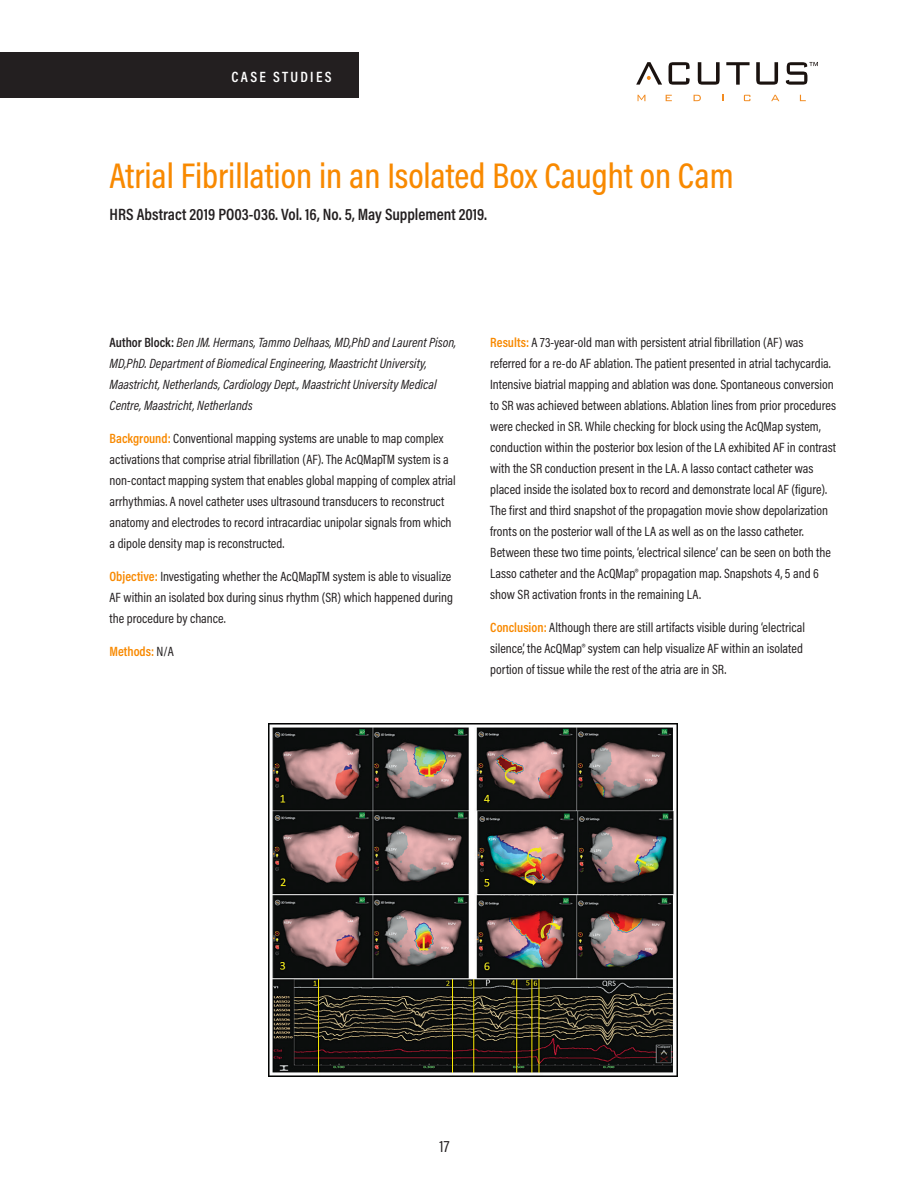
<style>
.page{position:relative;width:918px;height:1188px;background:#fff}
.page>*{position:absolute;margin:0;border:0;box-sizing:border-box;transform-origin:0 0}
.t1{font:500 36px "Acumin Pro Cond";color:#f88900}
.PUBLICATION{font:600 16.5px "Acumin Pro Cond";color:#231f20}
.t2{font:16.5px "Acumin Pro Cond";color:#231f20}
.t3{font:600 15px "Acumin Pro Cond";letter-spacing:.15em;color:#fff}
.TEXT{font:13.5px/21px "Acumin Pro Cond";color:#231f20}
.AUTHORS{font:italic 13.5px/21px "Acumin Pro Cond";color:#231f20}
.TEXT-2{font:600 13.5px "Acumin Pro Cond";color:#f88900}
.s1{font-weight:600;font-style:normal}
.s2{font-weight:600;color:#f88900}
.s3{font-weight:400;color:#231f20}
</style>
<div class="page">
<svg style="left:638px;top:95px;width:7px;height:6px"></svg>
<svg style="left:666px;top:95px;width:6px;height:6px"></svg>
<svg style="left:694px;top:95px;width:7px;height:6px"></svg>
<svg style="left:744px;top:95px;width:6px;height:6px"></svg>
<svg style="left:771px;top:95px;width:8px;height:6px"></svg>
<svg style="left:800px;top:95px;width:6px;height:6px"></svg>
<svg style="left:669px;top:62px;width:21px;height:23px"></svg>
<svg style="left:698px;top:62px;width:22px;height:23px"></svg>
<svg style="left:726px;top:62px;width:24px;height:23px"></svg>
<svg style="left:756px;top:62px;width:22px;height:23px"></svg>
<svg style="left:636px;top:62px;width:26px;height:23px"></svg>
<svg style="left:786px;top:62px;width:32px;height:23px"></svg>
<div style="left:0;top:53px;width:359px;height:45px;background:#231f20"></div>
<img style="left:268px;top:724px;width:410px;height:353px">
<p class="t3" style="left:231px;top:67px;width:102px">CASE STUDIES</p>
<p class="t1" style="left:110px;top:153px;width:626px">Atrial Fibrillation in an Isolated Box Caught on Cam</p>
<p class="PUBLICATION" style="left:110px;top:203px;width:379px">HRS Abstract 2019 PO03-036. Vol. 16, No. 5, May Supplement 2019.</p>
<p class="AUTHORS" style="left:110px;top:332px;width:348px"><span class="s1">Author Block:</span> Ben JM. Hermans, Tammo Delhaas, MD,PhD and Laurent Pison, MD,PhD. Department of Biomedical Engineering, Maastricht University, Maastricht, Netherlands, Cardiology Dept., Maastricht University Medical Centre, Maastricht, Netherlands</p>
<p class="TEXT" style="left:110px;top:428px;width:348px"><span class="s2">Background:</span> Conventional mapping systems are unable to map complex activations that comprise atrial fibrillation (AF). The AcQMapTM system is a non-contact mapping system that enables global mapping of complex atrial arrhythmias. A novel catheter uses ultrasound transducers to reconstruct anatomy and electrodes to record intracardiac unipolar signals from which a dipole density map is reconstructed.</p>
<p class="TEXT" style="left:110px;top:566px;width:345px"><span class="s2">Objective:</span> Investigating whether the AcQMapTM system is able to visualize<br>AF within an isolated box during sinus rhythm (SR) which happened during the procedure by chance.</p>
<p class="TEXT-2" style="left:110px;top:643px;width:66px">Methods: <span class="s3">N/A</span></p>
<p class="TEXT" style="left:490px;top:332px;width:347px"><span class="s2">Results:</span> A 73-year-old man with persistent atrial fibrillation (AF) was referred for a re-do AF ablation. The patient presented in atrial tachycardia.<br>Intensive biatrial mapping and ablation was done. Spontaneous conversion to SR was achieved between ablations. Ablation lines from prior procedures were checked in SR. While checking for block using the AcQMap system, conduction within the posterior box lesion of the LA exhibited AF in contrast with the SR conduction present in the LA. A lasso contact catheter was placed inside the isolated box to record and demonstrate local AF (figure).<br>The first and third snapshot of the propagation movie show depolarization fronts on the posterior wall of the LA as well as on the lasso catheter.<br>Between these two time points, ‘electrical silence’ can be seen on both the Lasso catheter and the AcQMap® propagation map. Snapshots 4, 5 and 6 show SR activation fronts in the remaining LA.</p>
<p class="TEXT" style="left:490px;top:617px;width:316px"><span class="s2">Conclusion:</span> Although there are still artifacts visible during ‘electrical silence’, the AcQMap® system can help visualize AF within an isolated portion of tissue while the rest of the atria are in SR.</p>
<p class="t2" style="left:439px;top:1136px;width:11px">17</p>
</div>
